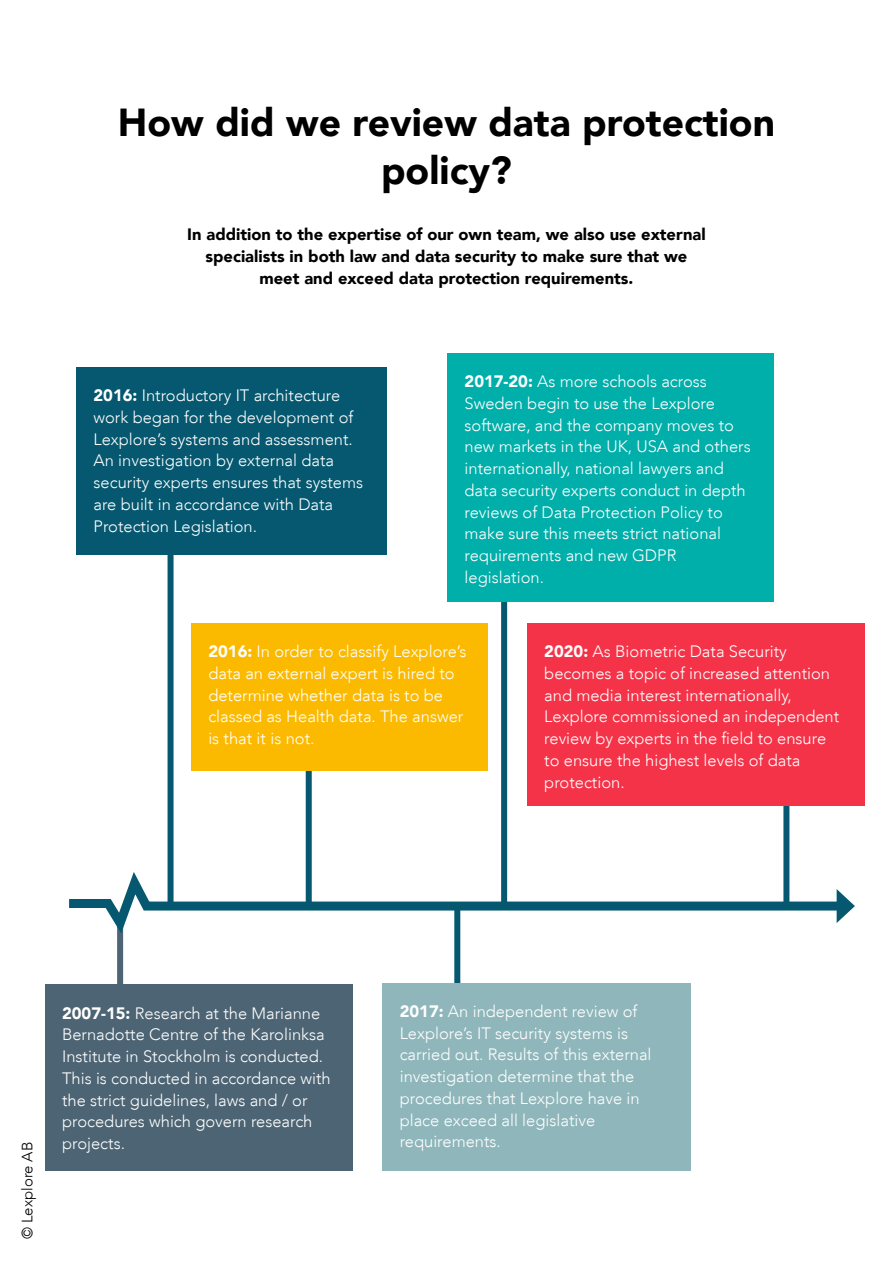
<style>
.page{position:relative;width:893px;height:1263px;background:#fff}
.page>*{position:absolute;margin:0;border:0;box-sizing:border-box;transform-origin:0 0}
.t1{font:900 39px/48px "Avenir LT";color:#000;text-align:center}
.t2{font:300 16.5px/21.8px "Avenir LT";color:#fff}
.t3{font:900 16.5px/21.8px "Avenir LT";color:#000;text-align:center}
.t4{font:300 15px "Avenir LT";color:#000}
.s1{font-weight:900}
</style>
<div class="page">
<div style="left:117px;top:921px;width:6px;height:88px;background:#4c6473"></div>
<svg style="left:69px;top:861px;width:768px;height:83px"></svg>
<svg style="left:837px;top:889px;width:18px;height:34px"></svg>
<div style="left:168px;top:547px;width:6px;height:357px;background:#05586f"></div>
<div style="left:501px;top:547px;width:6px;height:359px;background:#05586f"></div>
<div style="left:454px;top:907px;width:6px;height:87px;background:#05586f"></div>
<div style="left:783px;top:776px;width:6px;height:128px;background:#05586f"></div>
<div style="left:306px;top:706px;width:6px;height:198px;background:#05586f"></div>
<div style="left:77px;top:367px;width:310px;height:188px;background:#05586f"></div>
<div style="left:448px;top:353px;width:326px;height:249px;background:#00afaa"></div>
<div style="left:383px;top:983px;width:308px;height:188px;background:#8fb6bb"></div>
<div style="left:191px;top:623px;width:297px;height:147px;background:#fbba00"></div>
<div style="left:527px;top:623px;width:338px;height:182px;background:#f53348"></div>
<div style="left:45px;top:984px;width:308px;height:187px;background:#4c6473"></div>
<h1 class="t1" style="left:118px;top:98px;width:659px">How did we review data protection policy?</h1>
<p class="t3" style="left:187px;top:224px;width:520px">In addition to the expertise of our own team, we also use external specialists in both law and data security to make sure that we meet and exceed data protection requirements.</p>
<p class="t2" style="left:94px;top:385px;width:271px"><span class="s1">2016:</span> Introductory IT architecture work began for the development of Lexplore’s systems and assessment.<br>An investigation by external data security experts ensures that systems are built in accordance with Data Protection Legislation.</p>
<p class="t2" style="left:465px;top:371px;width:288px"><span class="s1">2017-20:</span> As more schools across<br>Sweden begin to use the Lexplore software, and the company moves to new markets in the UK, USA and others internationally, national lawyers and data security experts conduct in depth reviews of Data Protection Policy to make sure this meets strict national requirements and new GDPR legislation.</p>
<p class="t2" style="left:208px;top:641px;width:259px"><span class="s1">2016:</span> In order to classify Lexplore’s data an external expert is hired to determine whether data is to be classed as Health data. The answer is that it is not.</p>
<p class="t2" style="left:544px;top:641px;width:296px"><span class="s1">2020:</span> As Biometric Data Security becomes a topic of increased attention and media interest internationally, Lexplore commissioned an independent review by experts in the field to ensure to ensure the highest levels of data protection.</p>
<p class="t4" style="left:19px;top:1239px;width:99px;rotate:-90deg">© Lexplore AB</p>
<p class="t2" style="left:62px;top:1002px;width:270px"><span class="s1">2007-15:</span> Research at the Marianne<br>Bernadotte Centre of the Karolinksa<br>Institute in Stockholm is conducted.<br>This is conducted in accordance with the strict guidelines, laws and / or procedures which govern research projects.</p>
<p class="t2" style="left:400px;top:1000px;width:253px"><span class="s1">2017:</span> An independent review of<br>Lexplore’s IT security systems is carried out. Results of this external investigation determine that the procedures that Lexplore have in place exceed all legislative requirements.</p>
</div>
